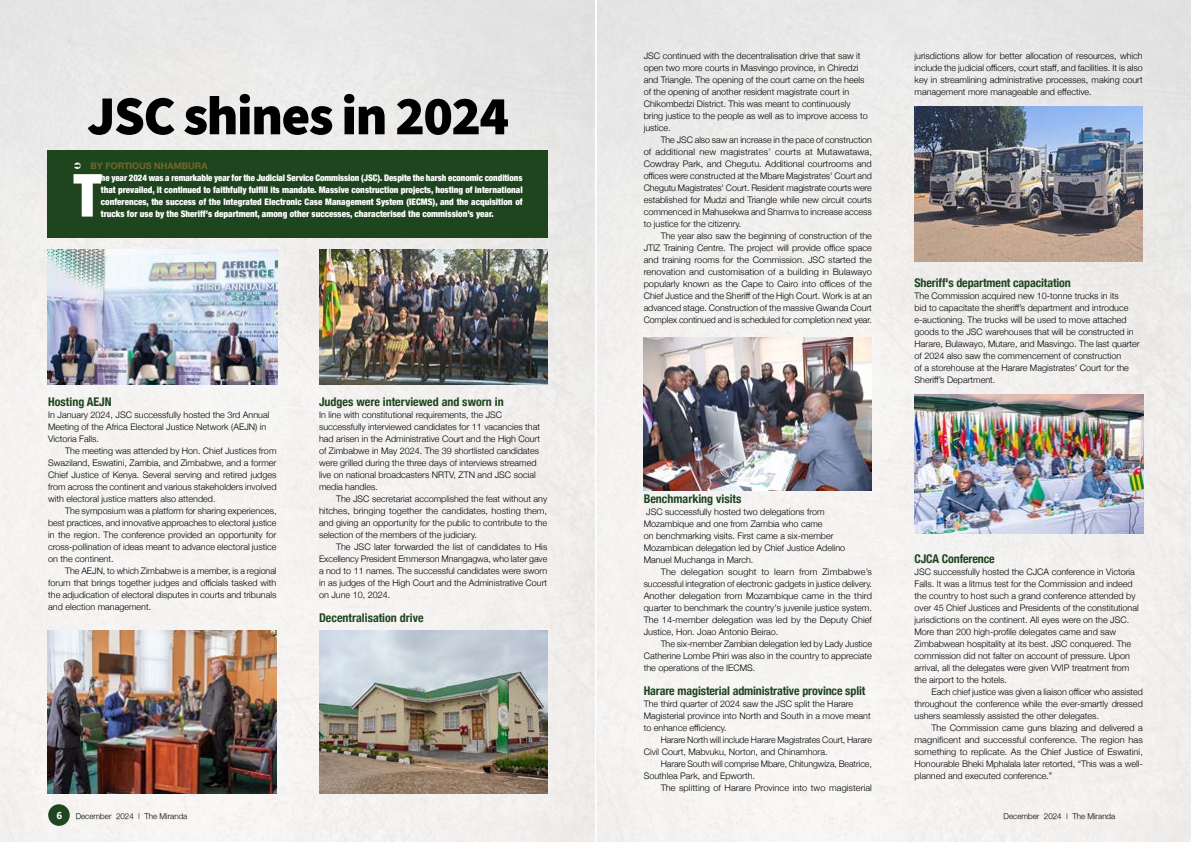
<style>
.page{position:relative;width:1191px;height:842px;background:#fff}
.page>*{position:absolute;margin:0;border:0;box-sizing:border-box;transform-origin:0 0}
.t1{font:900 condensed 59.4px "Helvetica Neue";color:#fff}
.t2{font:900 55px "Source Sans 3";letter-spacing:-.03em;color:#000}
.t3{font:700 condensed 12px "Helvetica Neue";letter-spacing:-.01em;color:#1f451f}
.t4{font:700 10px "Gadugi";color:#fff}
.t5{font:300 9px/12px "Helvetica Neue";color:#000;text-align:justify}
.t6{font:900 condensed 9px/12px "Helvetica Neue";color:#fff;text-align:justify}
.t7{font:700 9px "Helvetica Neue";color:#736828}
.t8{font:300 8px "Helvetica Neue";color:#000}
</style>
<div class="page">
<div style="left:596px;top:0;width:595px;height:842px;background:#f2f1ef"></div>
<img style="left:0;top:0;width:594px;height:842px">
<div style="left:48px;top:804px;width:22px;height:22px;background:#1e4721;border-radius:50%"></div>
<div style="left:48px;top:150px;width:500px;height:88px;background:#1f451f"></div>
<img style="left:643px;top:338px;width:229px;height:152px">
<img style="left:915px;top:394px;width:228px;height:139px">
<img style="left:48px;top:249px;width:229px;height:135px">
<img style="left:48px;top:631px;width:228px;height:163px">
<img style="left:319px;top:249px;width:229px;height:135px">
<img style="left:319px;top:631px;width:229px;height:163px">
<img style="left:914px;top:106px;width:228px;height:156px">
<h2 class="t2" style="left:87px;top:79px;width:423px">JSC shines in 2024</h2>
<p class="t7" style="left:90px;top:160px;width:119px">BY FORTIOUS NHAMBURA</p>
<h1 class="t1" style="left:73px;top:147px;width:29px">T</h1>
<p class="t6" style="left:101px;top:171px;width:423px">he year 2024 was a remarkable year for the Judicial Service Commission (JSC). Despite the harsh economic conditions that prevailed, it continued to faithfully fulfill its mandate. Massive construction projects, hosting of international conferences, the success of the Integrated Electronic Case Management System (IECMS), and the acquisition of trucks for use by the Sheriff’s department, among other successes, characterised the commission’s year.</p>
<h3 class="t3" style="left:48px;top:391px;width:65px">Hosting AEJN</h3>
<p class="t5" style="left:48px;top:408px;width:223px;text-align:left">In January 2024, JSC successfully hosted the 3rd Annual<br>Meeting of the Africa Electoral Justice Network (AEJN) in<br>Victoria Falls.</p>
<p class="t5" style="left:48px;top:444px;width:230px;text-indent:17px">The meeting was attended by Hon. Chief Justices from Swaziland, Eswatini, Zambia, and Zimbabwe, and a former Chief Justice of Kenya. Several serving and retired judges from across the continent and various stakeholders involved with electoral justice matters also attended.</p>
<p class="t5" style="left:48px;top:504px;width:230px;text-indent:17px">The symposium was a platform for sharing experiences, best practices, and innovative approaches to electoral justice in the region. The conference provided an opportunity for cross-pollination of ideas meant to advance electoral justice on the continent.</p>
<p class="t5" style="left:48px;top:564px;width:230px;text-indent:17px">The AEJN, to which Zimbabwe is a member, is a regional forum that brings together judges and officials tasked with the adjudication of electoral disputes in courts and tribunals and election management.</p>
<h3 class="t3" style="left:319px;top:392px;width:186px">Judges were interviewed and sworn in</h3>
<p class="t5" style="left:319px;top:408px;width:223px;text-align:left">In line with constitutional requirements, the JSC successfully interviewed candidates for 11 vacancies that had arisen in the Administrative Court and the High Court of Zimbabwe in May 2024. The 39 shortlisted candidates were grilled during the three days of interviews streamed live on national broadcasters NRTV, ZTN and JSC social media handles.</p>
<p class="t5" style="left:319px;top:492px;width:230px;text-indent:17px">The JSC secretariat accomplished the feat without any hitches, bringing together the candidates, hosting them, and giving an opportunity for the public to contribute to the selection of the members of the judiciary.</p>
<p class="t5" style="left:319px;top:540px;width:230px;text-indent:17px">The JSC later forwarded the list of candidates to His Excellency President Emmerson Mnangagwa, who later gave a nod to 11 names. The successful candidates were sworn in as judges of the High Court and the Administrative Court on June 10, 2024.</p>
<h3 class="t3" style="left:319px;top:608px;width:106px">Decentralisation drive</h3>
<p class="t5" style="left:643px;top:49px;width:225px;text-align:left">JSC continued with the decentralisation drive that saw it open two more courts in Masvingo province, in Chiredzi and Triangle. The opening of the court came on the heels of the opening of another resident magistrate court in Chikombedzi District. This was meant to continuously bring justice to the people as well as to improve access to justice.</p>
<p class="t5" style="left:643px;top:133px;width:230px;text-indent:17px">The JSC also saw an increase in the pace of construction of additional new magistrates’ courts at Mutawatawa, Cowdray Park, and Chegutu. Additional courtrooms and offices were constructed at the Mbare Magistrates' Court and Chegutu Magistrates' Court. Resident magistrate courts were established for Mudzi and Triangle while new circuit courts commenced in Mahusekwa and Shamva to increase access to justice for the citizenry.</p>
<p class="t5" style="left:643px;top:229px;width:230px;text-indent:17px">The year also saw the beginning of construction of the JTIZ Training Centre. The project will provide office space and training rooms for the Commission. JSC started the renovation and customisation of a building in Bulawayo popularly known as the Cape to Cairo into offices of the Chief Justice and the Sheriff of the High Court. Work is at an advanced stage. Construction of the massive Gwanda Court Complex continued and is scheduled for completion next year.</p>
<p class="t5" style="left:914px;top:49px;width:230px">jurisdictions allow for better allocation of resources, which include the judicial officers, court staff, and facilities. It is also key in streamlining administrative processes, making court management more manageable and effective.</p>
<h3 class="t3" style="left:914px;top:273px;width:158px">Sheriff's department capacitation</h3>
<p class="t5" style="left:914px;top:289px;width:227px;text-align:left">The Commission acquired new 10-tonne trucks in its<br>bid to capacitate the sheriff’s department and introduce e-auctioning. The trucks will be used to move attached goods to the JSC warehouses that will be constructed in Harare, Bulawayo, Mutare, and Masvingo. The last quarter of 2024 also saw the commencement of construction<br>of a storehouse at the Harare Magistrates' Court for the Sheriff’s Department.</p>
<h3 class="t3" style="left:643px;top:489px;width:99px">Benchmarking visits</h3>
<p class="t5" style="left:643px;top:505px;width:203px;text-align:left">JSC successfully hosted two delegations from Mozambique and one from Zambia who came<br>on benchmarking visits. First came a six-member Mozambican delegation led by Chief Justice Adelino Manuel Muchanga in March.</p>
<p class="t5" style="left:643px;top:565px;width:230px;text-indent:17px">The delegation sought to learn from Zimbabwe’s successful integration of electronic gadgets in justice delivery.<br>Another delegation from Mozambique came in the third quarter to benchmark the country's juvenile justice system.<br>The 14-member delegation was led by the Deputy Chief Justice, Hon. Joao Antonio Beirao.</p>
<p class="t5" style="left:643px;top:637px;width:230px;text-indent:17px">The six-member Zambian delegation led by Lady Justice Catherine Lombe Phiri was also in the country to appreciate the operations of the IECMS.</p>
<h3 class="t3" style="left:643px;top:681px;width:223px">Harare magisterial administrative province split</h3>
<p class="t5" style="left:643px;top:697px;width:228px;text-align:left">The third quarter of 2024 saw the JSC split the Harare<br>Magisterial province into North and South in a move meant to enhance efficiency.</p>
<p class="t5" style="left:643px;top:733px;width:230px;text-indent:17px">Harare North will include Harare Magistrates Court, Harare<br>Civil Court, Mabvuku, Norton, and Chinamhora.</p>
<p class="t5" style="left:643px;top:757px;width:230px;text-indent:17px">Harare South will comprise Mbare, Chitungwiza, Beatrice,<br>Southlea Park, and Epworth.</p>
<p class="t5" style="left:660px;top:781px;width:213px">The splitting of Harare Province into two magisterial</p>
<h3 class="t3" style="left:914px;top:549px;width:82px">CJCA Conference</h3>
<p class="t5" style="left:914px;top:565px;width:226px;text-align:left">JSC successfully hosted the CJCA conference in Victoria Falls. It was a litmus test for the Commission and indeed the country to host such a grand conference attended by over 45 Chief Justices and Presidents of the constitutional jurisdictions on the continent. All eyes were on the JSC.<br>More than 200 high-profile delegates came and saw Zimbabwean hospitality at its best. JSC conquered. The commission did not falter on account of pressure. Upon arrival, all the delegates were given VVIP treatment from the airport to the hotels.</p>
<p class="t5" style="left:914px;top:685px;width:230px;text-indent:17px">Each chief justice was given a liaison officer who assisted throughout the conference while the ever-smartly dressed ushers seamlessly assisted the other delegates.</p>
<p class="t5" style="left:914px;top:721px;width:230px;text-indent:17px">The Commission came guns blazing and delivered a magnificent and successful conference. The region has something to replicate. As the Chief Justice of Eswatini, Honourable Bheki Mphalala later retorted, “This was a well&shy;planned and executed conference.”</p>
<p class="t4" style="left:56px;top:809px;width:7px">6</p>
<p class="t8" style="left:76px;top:811px;width:113px">December 2024 | The Miranda</p>
<p class="t8" style="left:1003px;top:811px;width:113px">December 2024 | The Miranda</p>
</div>
